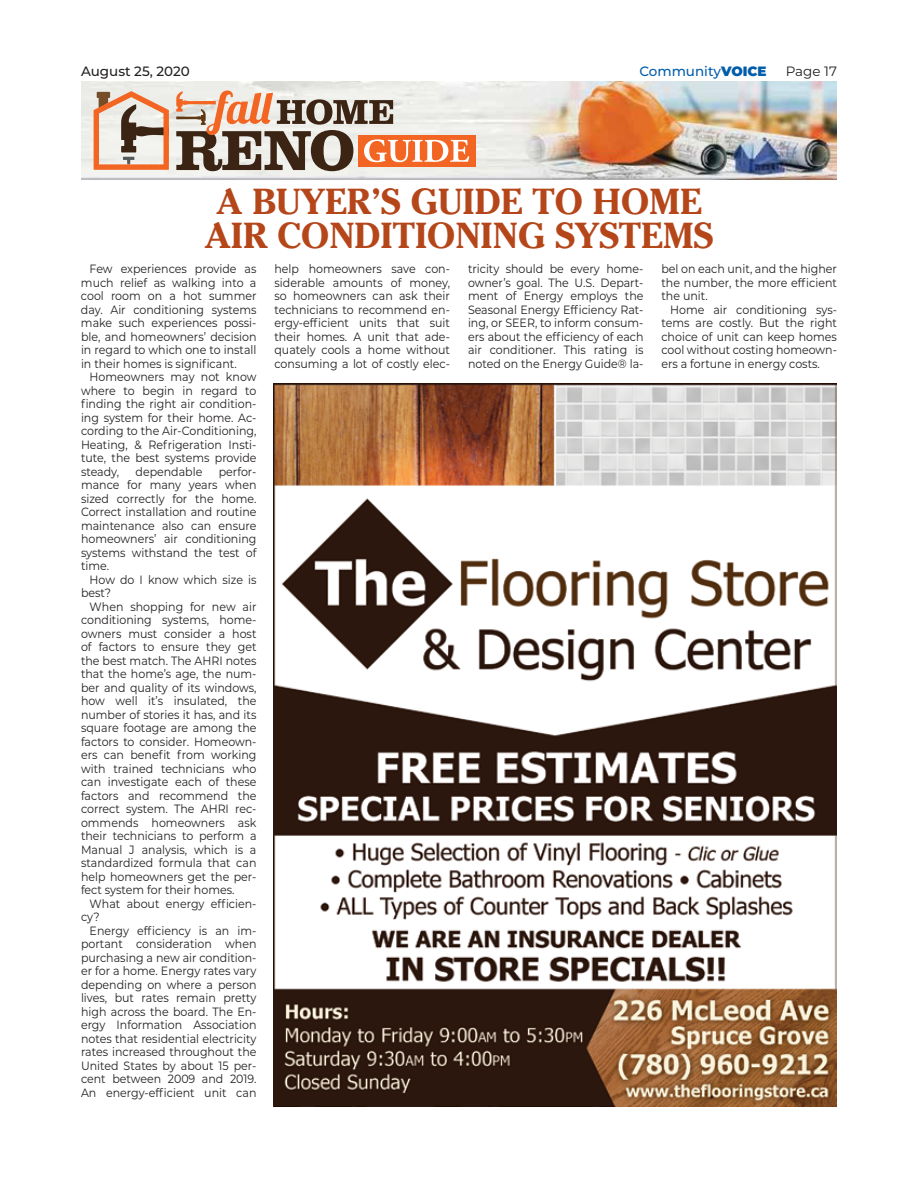
<style>
.page{position:relative;width:918px;height:1188px;background:#fff}
.page>*{position:absolute;margin:0;border:0;box-sizing:border-box;transform-origin:0 0}
.t1{font:700 36px/34.5px "Cheltenham Std";color:#b5461a;text-align:center}
.t2{font:500 13.5px "Montserrat";color:#005daa}
.t3{font:500 13.5px "Montserrat";color:#231f20}
.t4{font:13.5px "Montserrat";color:#231f20}
.t5{font:12px/13.5px "Montserrat";color:#231f20;text-align:justify;scale:.92 1}
.s1{font-weight:900}
</style>
<div class="page">
<img style="left:81px;top:81px;width:756px;height:99px">
<div style="left:358px;top:135px;width:117px;height:31px;background:#f26522"></div>
<svg style="left:94px;top:91px;width:75px;height:79px;background:#d3af9a"></svg>
<svg style="left:176px;top:90px;width:293px;height:81px;background:#c2a694"></svg>
<img style="left:274px;top:383px;width:563px;height:724px">
<p class="t3" style="left:81px;top:62px;width:110px">August 25, 2020</p>
<p class="t2" style="left:639px;top:62px;width:129px">Community<span class="s1">VOICE</span></p>
<p class="t4" style="left:786px;top:62px;width:53px">Page 17</p>
<h1 class="t1" style="left:205px;top:183px;width:510px">A BUYER’S GUIDE TO HOME<br>AIR CONDITIONING SYSTEMS</h1>
<p class="t5" style="left:81px;top:262px;width:192px;text-indent:9px">Few experiences provide as much relief as walking into a cool room on a hot summer day. Air conditioning systems make such experiences possi&shy;ble, and homeowners’ decision in regard to which one to install in their homes is significant.</p>
<p class="t5" style="left:81px;top:370px;width:192px;text-indent:9px">Homeowners may not know where to begin in regard to finding the right air condition&shy;ing system for their home. Ac&shy;cording to the Air-Conditioning, Heating, &amp; Refrigeration Insti&shy;tute, the best systems provide steady,</p>
<p class="t5" style="left:274px;top:262px;width:192px">help homeowners save con&shy;siderable amounts of money, so homeowners can ask their technicians to recommend en&shy;ergy-efficient units that suit their homes. A unit that ade&shy;quately cools a home without consuming a lot of costly elec-</p>
<p class="t5" style="left:468px;top:262px;width:192px">tricity should be every home&shy;owner’s goal. The U.S. Depart&shy;ment of Energy employs the Seasonal Energy Efficiency Rat&shy;ing, or SEER, to inform consum&shy;ers about the efficiency of each air conditioner. This rating is noted on the Energy Guide® la-</p>
<p class="t5" style="left:662px;top:262px;width:192px">bel on each unit, and the higher the number, the more efficient the unit.</p>
<p class="t5" style="left:662px;top:302px;width:192px;text-indent:9px">Home air conditioning sys&shy;tems are costly. But the right choice of unit can keep homes cool without costing homeown&shy;ers a fortune in energy costs.</p>
<p class="t5" style="left:81px;top:464px;width:192px;text-indent:138px">perfor&shy;mance for many years when sized correctly for the home.<br>Correct installation and routine maintenance also can ensure homeowners’ air conditioning systems withstand the test of time.</p>
<p class="t5" style="left:81px;top:572px;width:192px;text-indent:9px">How do I know which size is best?</p>
<p class="t5" style="left:81px;top:599px;width:192px;text-indent:9px">When shopping for new air conditioning systems, home&shy;owners must consider a host of factors to ensure they get the best match. The AHRI notes that the home’s age, the num&shy;ber and quality of its windows, how well it’s insulated, the number of stories it has, and its square footage are among the factors to consider. Homeown&shy;ers can benefit from working with trained technicians who can investigate each of these factors and recommend the correct system. The AHRI rec&shy;ommends homeowners ask their technicians to perform a Manual J analysis, which is a standardized formula that can help homeowners get the per&shy;fect system for their homes.</p>
<p class="t5" style="left:81px;top:896px;width:192px;text-indent:9px">What about energy efficien&shy;cy?</p>
<p class="t5" style="left:81px;top:923px;width:192px;text-indent:9px">Energy efficiency is an im&shy;portant consideration when purchasing a new air condition&shy;er for a home. Energy rates vary depending on where a person lives, but rates remain pretty high across the board. The En&shy;ergy Information Association notes that residential electricity rates increased throughout the United States by about 15 per&shy;cent between 2009 and 2019.<br>An energy-efficient unit can</p>
<p class="t5" style="left:136px;top:464px;width:74px">dependable</p>
</div>
